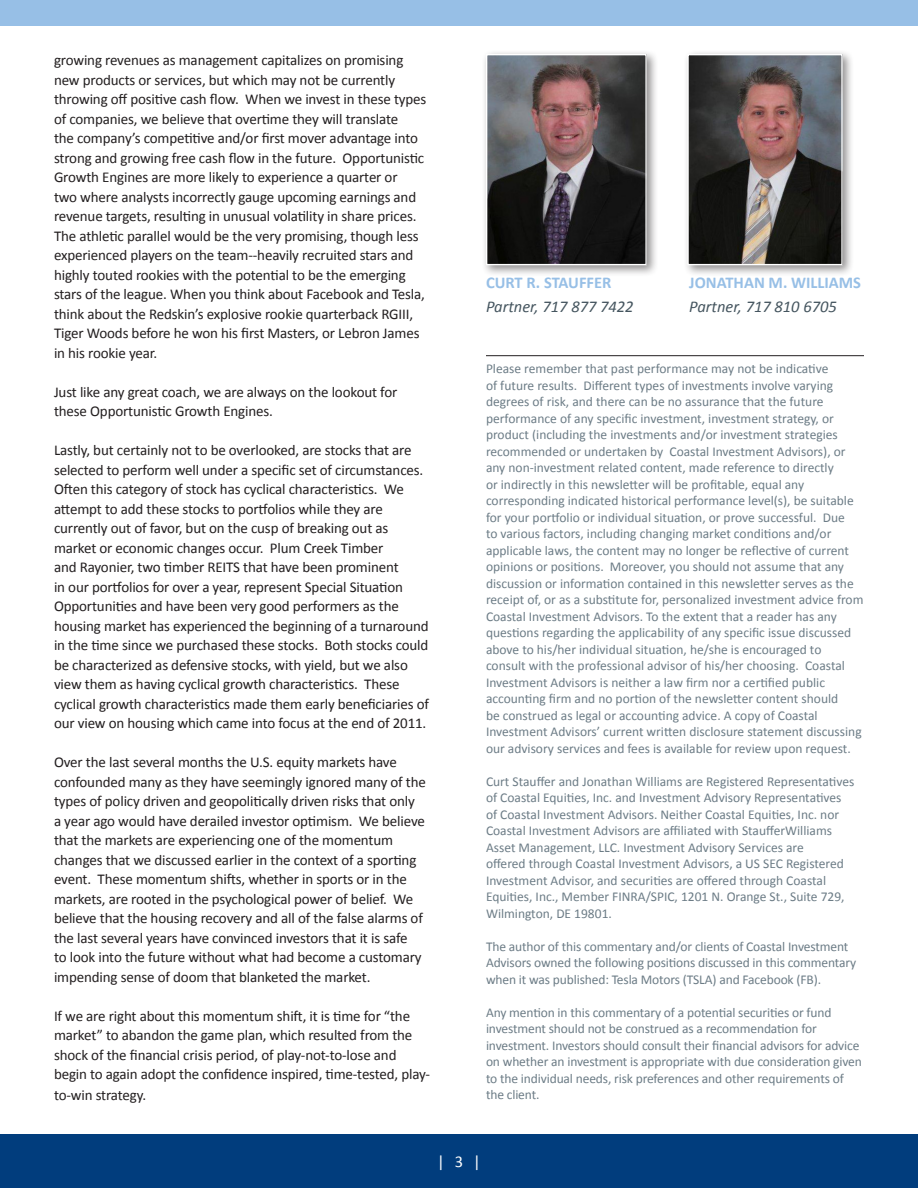
<style>
.page{position:relative;width:918px;height:1188px;background:#fff}
.page>*{position:absolute;margin:0;border:0;box-sizing:border-box;transform-origin:0 0}
.t1{font:italic 16.5px "Calibri";color:#45555f}
.t2{font:700 16.5px "Calibri";color:#97bfe6}
.t3{font:16.5px "Calibri";color:#fff}
.t4{font:15px/19.5px "Calibri";letter-spacing:-.01em;color:#231f20}
.t5{font:13.5px/16.5px "Calibri";color:#6c7c86}
</style>
<div class="page">
<div style="left:0;top:1134px;width:918px;height:54px;background:#013d7d"></div>
<div style="left:0;top:0;width:918px;height:26px;background:#97bfe6"></div>
<hr style="left:486px;top:355px;width:378px;height:1px;background:#231f20">
<div style="left:683px;top:50px;width:172px;height:227px;background:#231f20;opacity:.5"></div>
<img style="left:689px;top:56px;width:152px;height:207px">
<div style="left:687px;top:54px;width:156px;height:211px;border:1px solid #fff"></div>
<div style="left:482px;top:50px;width:177px;height:227px;background:#231f20;opacity:.5"></div>
<img style="left:488px;top:56px;width:157px;height:207px">
<div style="left:486px;top:54px;width:161px;height:211px;border:1px solid #fff"></div>
<p class="t4" style="left:54px;top:51px;width:374px">growing revenues as management capitalizes on promising new products or services, but which may not be currently throwing off positive cash flow. When we invest in these types of companies, we believe that overtime they will translate<br>the company’s competitive and/or first mover advantage into strong and growing free cash flow in the future. Opportunistic Growth Engines are more likely to experience a quarter or<br>two where analysts incorrectly gauge upcoming earnings and revenue targets, resulting in unusual volatility in share prices.<br>The athletic parallel would be the very promising, though less experienced players on the team--heavily recruited stars and highly touted rookies with the potential to be the emerging stars of the league. When you think about Facebook and Tesla, think about the Redskin’s explosive rookie quarterback RGIII, Tiger Woods before he won his first Masters, or Lebron James in his rookie year.</p>
<p class="t4" style="left:54px;top:382px;width:345px">Just like any great coach, we are always on the lookout for these Opportunistic Growth Engines.</p>
<p class="t4" style="left:54px;top:441px;width:377px">Lastly, but certainly not to be overlooked, are stocks that are selected to perform well under a specific set of circumstances.<br>Often this category of stock has cyclical characteristics. We attempt to add these stocks to portfolios while they are currently out of favor, but on the cusp of breaking out as market or economic changes occur. Plum Creek Timber<br>and Rayonier, two timber REITS that have been prominent<br>in our portfolios for over a year, represent Special Situation Opportunities and have been very good performers as the housing market has experienced the beginning of a turnaround in the time since we purchased these stocks. Both stocks could be characterized as defensive stocks, with yield, but we also view them as having cyclical growth characteristics. These cyclical growth characteristics made them early beneficiaries of our view on housing which came into focus at the end of 2011.</p>
<p class="t4" style="left:54px;top:753px;width:374px">Over the last several months the U.S. equity markets have confounded many as they have seemingly ignored many of the types of policy driven and geopolitically driven risks that only<br>a year ago would have derailed investor optimism. We believe that the markets are experiencing one of the momentum changes that we discussed earlier in the context of a sporting event. These momentum shifts, whether in sports or in the markets, are rooted in the psychological power of belief. We believe that the housing recovery and all of the false alarms of the last several years have convinced investors that it is safe<br>to look into the future without what had become a customary impending sense of doom that blanketed the market.</p>
<p class="t4" style="left:54px;top:1006px;width:360px">If we are right about this momentum shift, it is time for “the market” to abandon the game plan, which resulted from the shock of the financial crisis period, of play-not-to-lose and</p>
<p class="t4" style="left:54px;top:1064px;width:378px;line-height:21px">begin to again adopt the confidence inspired, time-tested, play&shy;to-win strategy.</p>
<p class="t2" style="left:486px;top:272px;width:127px">CURT R. STAUFFER</p>
<p class="t1" style="left:486px;top:296px;width:149px">Partner, 717 877 7422</p>
<p class="t2" style="left:689px;top:272px;width:173px">JONATHAN M. WILLIAMS</p>
<p class="t1" style="left:689px;top:296px;width:149px">Partner, 717 810 6705</p>
<p class="t5" style="left:486px;top:360px;width:379px">Please remember that past performance may not be indicative<br>of future results. Different types of investments involve varying degrees of risk, and there can be no assurance that the future performance of any specific investment, investment strategy, or product (including the investments and/or investment strategies recommended or undertaken by Coastal Investment Advisors), or any non-investment related content, made reference to directly<br>or indirectly in this newsletter will be profitable, equal any corresponding indicated historical performance level(s), be suitable for your portfolio or individual situation, or prove successful. Due<br>to various factors, including changing market conditions and/or applicable laws, the content may no longer be reflective of current opinions or positions. Moreover, you should not assume that any discussion or information contained in this newsletter serves as the receipt of, or as a substitute for, personalized investment advice from Coastal Investment Advisors. To the extent that a reader has any questions regarding the applicability of any specific issue discussed above to his/her individual situation, he/she is encouraged to consult with the professional advisor of his/her choosing. Coastal Investment Advisors is neither a law firm nor a certified public accounting firm and no portion of the newsletter content should<br>be construed as legal or accounting advice. A copy of Coastal Investment Advisors’ current written disclosure statement discussing our advisory services and fees is available for review upon request.</p>
<p class="t5" style="left:486px;top:773px;width:370px">Curt Stauffer and Jonathan Williams are Registered Representatives of Coastal Equities, Inc. and Investment Advisory Representatives of Coastal Investment Advisors. Neither Coastal Equities, Inc. nor Coastal Investment Advisors are affiliated with StaufferWilliams Asset Management, LLC. Investment Advisory Services are<br>offered through Coastal Investment Advisors, a US SEC Registered Investment Advisor, and securities are offered through Coastal Equities, Inc., Member FINRA/SPIC, 1201 N. Orange St., Suite 729, Wilmington, DE 19801.</p>
<p class="t5" style="left:486px;top:938px;width:372px">The author of this commentary and/or clients of Coastal Investment<br>Advisors owned the following positions discussed in this commentary when it was published: Tesla Motors (TSLA) and Facebook (FB).</p>
<p class="t5" style="left:486px;top:1004px;width:377px">Any mention in this commentary of a potential securities or fund investment should not be construed as a recommendation for investment. Investors should consult their financial advisors for advice on whether an investment is appropriate with due consideration given to the individual needs, risk preferences and other requirements of the client.</p>
<p class="t3" style="left:437px;top:1151px;width:45px">| 3 |</p>
</div>
